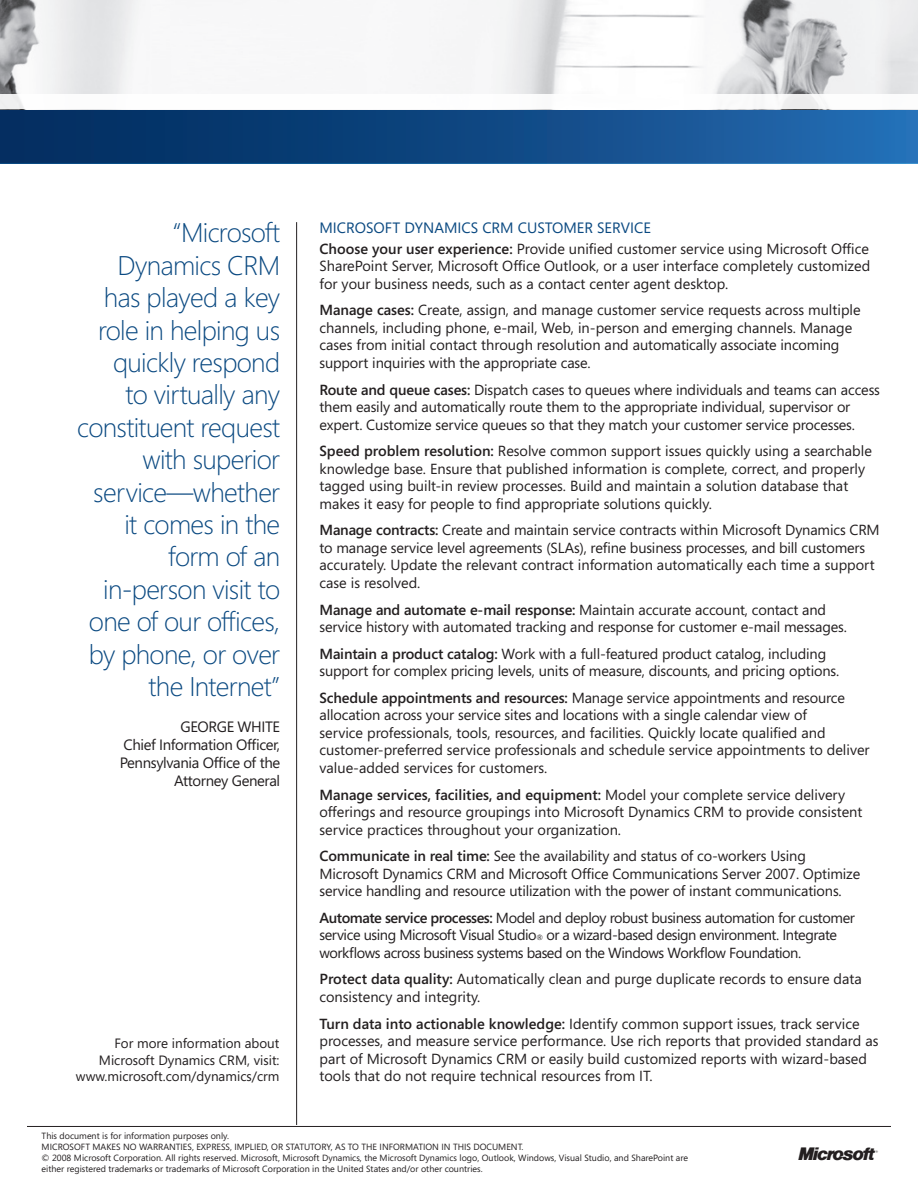
<style>
.page{position:relative;width:918px;height:1188px;background:#fff}
.page>*{position:absolute;margin:0;border:0;box-sizing:border-box;transform-origin:0 0}
.t1{font:300 27px/32.4px "Segoe";letter-spacing:-.025em;color:#0a4981;text-align:right}
.t2{font:16.5px "Microsoft Logo 95";color:#231f20}
.t3{font:15px/18px "Segoe";letter-spacing:-.025em;color:#231f20;text-align:right}
.Blue_Cap_Subhead{font:15px "Segoe";color:#0a4981}
.t4{font:14.7px/17.5px "Segoe";color:#231f20}
.t5{font:14.7px/17.5px "Segoe";letter-spacing:-.03em;color:#231f20}
.t6{font:13.5px/16.2px "Segoe";color:#231f20;text-align:right}
.t7{font:9px "Segoe";color:#231f20}
.s1{font-weight:600}
.s2{font-size:7.5px}
</style>
<div class="page">
<svg style="left:0;top:109px;width:918px;height:54px;background:#144b86"></svg>
<img style="left:0;top:0;width:918px;height:94px">
<hr style="left:296px;top:222px;width:1px;height:903px;background:#231f20">
<hr style="left:27px;top:1126px;width:864px;height:1px;background:#231f20">
<p class="t1" style="left:77px;top:216px;width:205px">“Microsoft<br>Dynamics CRM has played a key role in helping us quickly respond<br>to virtually any constituent request with superior service—whether it comes in the form of an in-person visit to one of our offices, by phone, or over the Internet”</p>
<p class="t3" style="left:180px;top:717px;width:101px">George White</p>
<p class="t3" style="left:120px;top:735px;width:162px">Chief Information Officer,<br>Pennsylvania Office of the<br>Attorney General</p>
<p class="t6" style="left:76px;top:1035px;width:205px">For more information about<br>M icrosoft Dynamics CRM, visit: www.microsoft.com/dynamics/crm</p>
<p class="Blue_Cap_Subhead" style="left:320px;top:218px;width:10px">Micr</p>
<p class="Blue_Cap_Subhead" style="left:355px;top:218px;width:298px">osoft Dynamics CRM Customer Service</p>
<p class="t4" style="left:320px;top:239px;width:552px;text-align:justify"><span class="s1">Choose your user experience:</span> Provide unified customer service using Microsoft Office SharePoint Server, Microsoft Office Outlook, or a user interface completely customized for your business needs, such as a contact center agent desktop.</p>
<p class="t4" style="left:320px;top:301px;width:543px"><span class="s1">Manage cases:</span> Create, assign, and manage customer service requests across multiple channels, including phone, e-mail, Web, in-person and emerging channels. Manage cases from initial contact through resolution and automatically associate incoming support inquiries with the appropriate case.</p>
<p class="t4" style="left:320px;top:380px;width:562px"><span class="s1">Route and queue cases:</span> Dispatch cases to queues where individuals and teams can access them easily and automatically route them to the appropriate individual, supervisor or expert. Customize service queues so that they match your customer service processes.</p>
<p class="t4" style="left:320px;top:442px;width:554px"><span class="s1">Speed problem resolution:</span> Resolve common support issues quickly using a searchable knowledge base. Ensure that published information is complete, correct, and properly tagged using built-in review processes. Build and maintain a solution database that makes it easy for people to find appropriate solutions quickly.</p>
<p class="t4" style="left:320px;top:521px;width:559px"><span class="s1">Manage contracts:</span> Create and maintain service contracts within M icrosoft Dynamics CRM to manage service level agreements (SLAs), refine business processes, and bill customers accurately. Update the relevant contract information automatically each time a support case is resolved.</p>
<p class="t4" style="left:320px;top:600px;width:529px"><span class="s1">Manage and automate e-mail response:</span> Maintain accurate account, contact and service history with automated tracking and response for customer e-mail messages.</p>
<p class="t4" style="left:320px;top:644px;width:521px"><span class="s1">Maintain a product catalog:</span> Work with a full-featured product catalog, including support for complex pricing levels, units of measure, discounts, and pricing options.</p>
<p class="t4" style="left:320px;top:688px;width:552px"><span class="s1">Schedule appointments and resources:</span> Manage service appointments and resource allocation across your service sites and locations with a single calendar view of<br>service professionals, tools, resources, and facilities. Quickly locate qualified and customer-preferred service professionals and schedule service appointments to deliver value-added services for customers.</p>
<p class="t4" style="left:320px;top:785px;width:544px"><span class="s1">Manage services, facilities, and equipment:</span> M odel your complete service delivery offerings and resource groupings into M icrosoft Dynamics CRM to provide consistent service practices throughout your organization.</p>
<p class="t4" style="left:320px;top:847px;width:542px"><span class="s1">Communicate in real time:</span> See the availability and status of co-workers Using<br>Microsoft Dynamics CRM and Microsoft Office Communications Server 2007. Optimize service handling and resource utilization with the power of instant communications.</p>
<p class="t5" style="left:320px;top:908px;width:537px"><span class="s1">Automate service processes:</span> Model and deploy robust business automation for customer service using M icrosoft Visual Studio<span class="s2">®</span> or a wizard-based design environment. Integrate workflows across business systems based on the Windows Workflow Foundation.</p>
<p class="t4" style="left:320px;top:970px;width:544px"><span class="s1">Protect data quality:</span> Automatically clean and purge duplicate records to ensure data consistency and integrity.</p>
<p class="t4" style="left:320px;top:1014px;width:560px"><span class="s1">Turn data into actionable knowledge:</span> Identify common support issues, track service processes, and measure service performance. Use rich reports that provided standard as part of Microsoft Dynamics CRM or easily build customized reports with wizard-based tools that do not require technical resources from IT.</p>
<p class="t7" style="left:42px;top:1130px;width:189px">This document is for information purposes only.</p>
<p class="t7" style="left:42px;top:1141px;width:483px">MICROSOFT MAKES NO WARRANTIES, EXPRESS, IMPLIED, OR STATUTORY, AS TO THE INFORMATION IN THIS DOCUMENT.</p>
<p class="t7" style="left:42px;top:1152px;width:648px">© 2008 Microsoft Corporation. All rights reserved. Microsoft, Microsoft Dynamics, the Microsoft Dynamics logo, Outlook, Windows, Visual Studio, and SharePoint are</p>
<p class="t7" style="left:42px;top:1162px;width:443px">either registered trademarks or trademarks of Microsoft Corporation in the United States and/or other countries.</p>
<p class="t2" style="left:799px;top:1145px;width:82px">M</p>
</div>
